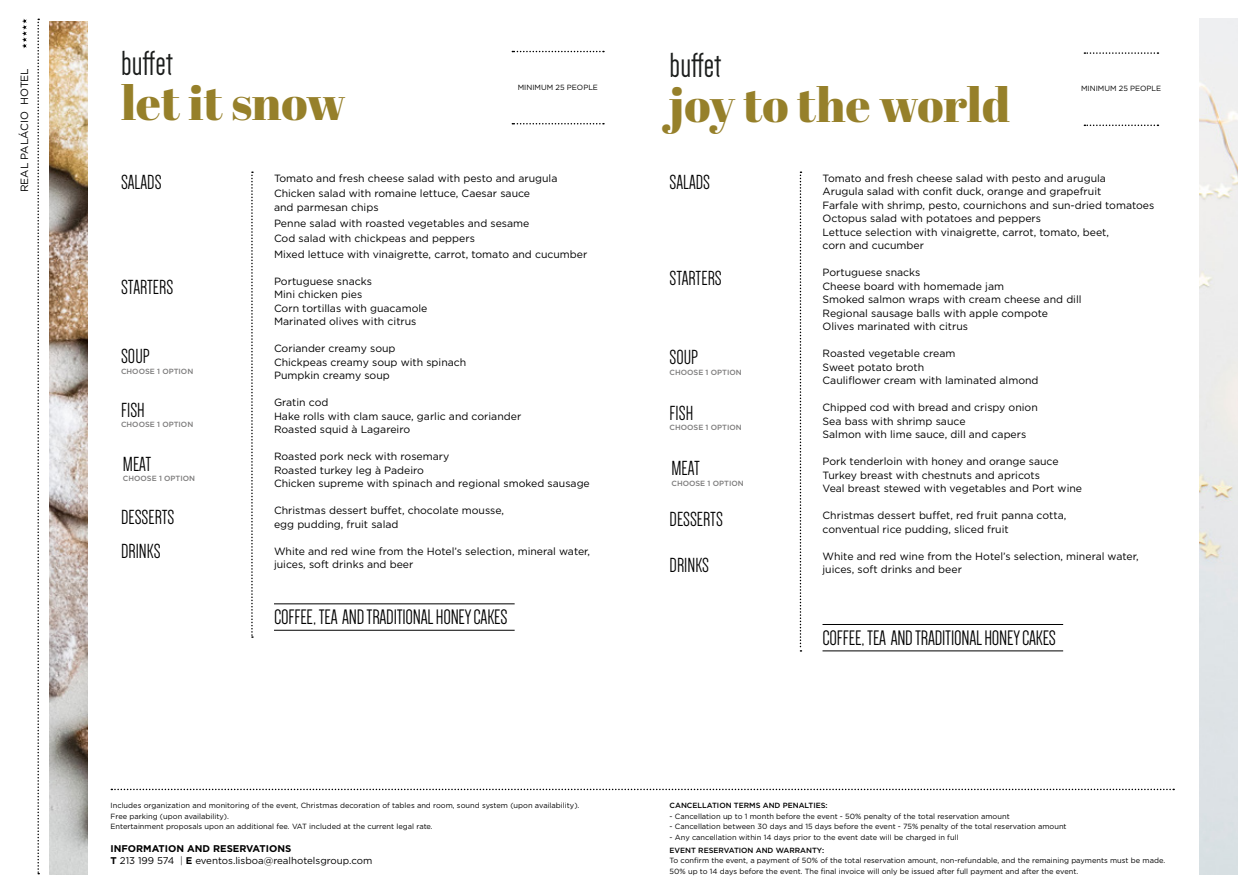
<style>
.page{position:relative;width:1259px;height:893px;background:#fff}
.page>*{position:absolute;margin:0;border:0;box-sizing:border-box;transform-origin:0 0}
.t1{font:48px "Abril Fatface";color:#96802a}
.t2{font:36px "Dense";color:#1b1d1c}
.t3{font:21.6px "Dense";letter-spacing:-.01em;color:#000}
.t4{font:21px "Dense";color:#000}
.t5{font:10.5px/13.5px "Gotham";color:#000}
.t6{font:9.75px/12px "Gotham";color:#000}
.t7{font:7.5px/10.5px "Gotham";color:#000}
.t8{font:500 7.5px "Gotham";color:#7c7b7b}
.t9{font:500 7.5px "Gotham";color:#000}
.s1{font-weight:700}
.s2{font-weight:300}
</style>
<div class="page">
<svg style="left:37px;top:19px;width:2px;height:855px"></svg>
<img style="left:49px;top:21px;width:39px;height:853px">
<svg style="left:251px;top:171px;width:2px;height:467px"></svg>
<svg style="left:512px;top:123px;width:92px;height:1px"></svg>
<svg style="left:512px;top:51px;width:92px;height:1px"></svg>
<img style="left:1199px;top:19px;width:38px;height:855px">
<svg style="left:1084px;top:125px;width:74px;height:1px"></svg>
<svg style="left:1084px;top:52px;width:74px;height:2px"></svg>
<svg style="left:22px;top:19px;width:5px;height:29px"></svg>
<svg style="left:799px;top:171px;width:2px;height:481px"></svg>
<svg style="left:111px;top:789px;width:1063px;height:1px"></svg>
<hr style="left:274px;top:603px;width:240px;height:1px;background:#000">
<hr style="left:274px;top:630px;width:240px;height:1px;background:#000">
<hr style="left:822px;top:624px;width:241px;height:1px;background:#000">
<hr style="left:822px;top:650px;width:241px;height:1px;background:#000">
<p class="t5" style="left:17px;top:192px;width:126px;rotate:-90deg">REAL PALÁCIO HOTEL</p>
<h2 class="t2" style="left:121px;top:46px;width:53px">buffet</h2>
<h1 class="t1" style="left:121px;top:69px;width:226px">let it snow</h1>
<p class="t7" style="left:518px;top:82px;width:82px">MINIMUM 25 PEOPLE</p>
<h3 class="t4" style="left:121px;top:172px;width:42px">SALADS</h3>
<h3 class="t4" style="left:121px;top:277px;width:54px">STARTERS</h3>
<h3 class="t4" style="left:121px;top:346px;width:30px">SOUP</h3>
<p class="t8" style="left:121px;top:366px;width:74px">CHOOSE 1 OPTION</p>
<h3 class="t4" style="left:121px;top:399px;width:25px">FISH</h3>
<p class="t8" style="left:121px;top:419px;width:74px">CHOOSE 1 OPTION</p>
<h3 class="t4" style="left:123px;top:454px;width:30px">MEAT</h3>
<p class="t8" style="left:123px;top:474px;width:74px">CHOOSE 1 OPTION</p>
<h3 class="t4" style="left:121px;top:507px;width:55px">DESSERTS</h3>
<h3 class="t4" style="left:121px;top:541px;width:41px">DRINKS</h3>
<p class="t5" style="left:274px;top:170px;width:285px;line-height:15.6px">Tomato and fresh cheese salad with pesto and arugula<br>Chicken salad with romaine lettuce, Caesar sauce</p>
<p class="t5" style="left:274px;top:199px;width:315px;line-height:15.6px">and parmesan chips<br>Penne salad with roasted vegetables and sesame<br>Cod salad with chickpeas and peppers<br>Mixed lettuce with vinaigrette, carrot, tomato and cucumber</p>
<p class="t5" style="left:274px;top:274px;width:155px">Portuguese snacks<br>Mini chicken pies<br>Corn tortillas with guacamole<br>Marinated olives with citrus</p>
<p class="t5" style="left:274px;top:342px;width:194px">Coriander creamy soup<br>Chickpeas creamy soup with spinach<br>Pumpkin creamy soup</p>
<p class="t5" style="left:274px;top:396px;width:249px">Gratin cod<br>Hake rolls with clam sauce, garlic and coriander<br>Roasted squid à Lagareiro</p>
<p class="t5" style="left:274px;top:450px;width:317px">Roasted pork neck with rosemary<br>Roasted turkey leg à Padeiro<br>Chicken supreme with spinach and regional smoked sausage</p>
<p class="t5" style="left:274px;top:504px;width:232px">Christmas dessert buffet, chocolate mousse, egg pudding, fruit salad</p>
<p class="t5" style="left:274px;top:544px;width:318px">White and red wine from the Hotel’s selection, mineral water, juices, soft drinks and beer</p>
<h3 class="t3" style="left:274px;top:607px;width:235px">COFFEE, TEA AND TRADITIONAL HONEY CAKES</h3>
<p class="t7" style="left:111px;top:800px;width:470px">Includes organization and monitoring of the event, Christmas decoration of tables and room, sound system (upon availability).<br>Free parking (upon availability).<br>Entertainment proposals upon an additional fee. VAT included at the current legal rate.</p>
<p class="t6" style="left:111px;top:842px;width:263px"><span class="s1">INFORMATION AND RESERVATIONS<br>T</span> 213 199 574 <span class="s2">|</span> <span class="s1">E</span> eventos.lisboa@realhotelsgroup.com</p>
<h2 class="t2" style="left:669px;top:47px;width:53px">buffet</h2>
<h1 class="t1" style="left:669px;top:71px;width:342px">joy to the world</h1>
<p class="t7" style="left:1081px;top:83px;width:82px">MINIMUM 25 PEOPLE</p>
<p class="t5" style="left:822px;top:171px;width:333px">Tomato and fresh cheese salad with pesto and arugula<br>Arugula salad with confit duck, orange and grapefruit<br>Farfale with shrimp, pesto, cournichons and sun-dried tomatoes Octopus salad with potatoes and peppers<br>Lettuce selection with vinaigrette, carrot, tomato, beet,<br>corn and cucumber</p>
<p class="t5" style="left:822px;top:266px;width:260px">Portuguese snacks<br>Cheese board with homemade jam<br>Smoked salmon wraps with cream cheese and dill Regional sausage balls with apple compote Olives marinated with citrus</p>
<p class="t5" style="left:822px;top:347px;width:218px">Roasted vegetable cream<br>Sweet potato broth<br>Cauliflower cream with laminated almond</p>
<p class="t5" style="left:822px;top:401px;width:217px">Chipped cod with bread and crispy onion<br>Sea bass with shrimp sauce<br>Salmon with lime sauce, dill and capers</p>
<p class="t5" style="left:822px;top:455px;width:261px">Pork tenderloin with honey and orange sauce<br>Turkey breast with chestnuts and apricots<br>Veal breast stewed with vegetables and Port wine</p>
<p class="t5" style="left:822px;top:509px;width:245px">Christmas dessert buffet, red fruit panna cotta, conventual rice pudding, sliced fruit</p>
<p class="t5" style="left:822px;top:549px;width:318px">White and red wine from the Hotel’s selection, mineral water,</p>
<h3 class="t4" style="left:669px;top:172px;width:42px">SALADS</h3>
<h3 class="t4" style="left:669px;top:267px;width:54px">STARTERS</h3>
<h3 class="t4" style="left:669px;top:347px;width:30px">SOUP</h3>
<p class="t8" style="left:669px;top:367px;width:74px">CHOOSE 1 OPTION</p>
<h3 class="t4" style="left:669px;top:402px;width:25px">FISH</h3>
<p class="t8" style="left:669px;top:423px;width:74px">CHOOSE 1 OPTION</p>
<h3 class="t4" style="left:671px;top:458px;width:30px">MEAT</h3>
<p class="t8" style="left:671px;top:478px;width:74px">CHOOSE 1 OPTION</p>
<h3 class="t4" style="left:669px;top:508px;width:55px">DESSERTS</h3>
<h3 class="t4" style="left:669px;top:555px;width:41px">DRINKS</h3>
<p class="t5" style="left:822px;top:563px;width:141px">juices, soft drinks and beer</p>
<h3 class="t3" style="left:822px;top:627px;width:235px">COFFEE, TEA AND TRADITIONAL HONEY CAKES</h3>
<p class="t9" style="left:669px;top:801px;width:160px">CANCELLATION TERMS AND PENALTIES:</p>
<p class="t7" style="left:669px;top:811px;width:342px">- Cancellation up to 1 month before the event - 50% penalty of the total reservation amount</p>
<p class="t7" style="left:669px;top:821px;width:398px">- Cancellation between 30 days and 15 days before the event - 75% penalty of the total reservation amount</p>
<p class="t7" style="left:669px;top:832px;width:290px">- Any cancellation within 14 days prior to the event date will be charged in full</p>
<p class="t9" style="left:669px;top:845px;width:156px">EVENT RESERVATION AND WARRANTY:</p>
<p class="t7" style="left:669px;top:855px;width:497px">To confirm the event, a payment of 50% of the total reservation amount, non-refundable, and the remaining payments must be made.<br>50% up to 14 days before the event. The final invoice will only be issued after full payment and after the event.</p>
</div>
